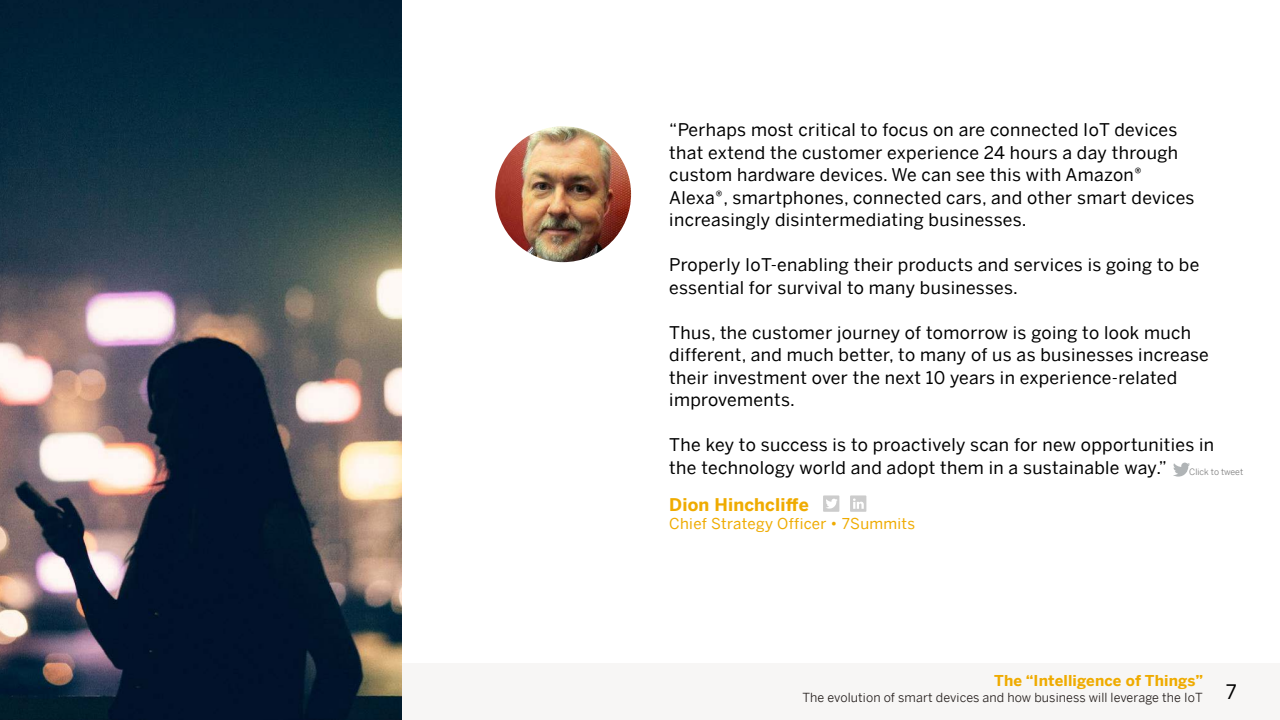
<style>
.page{position:relative;width:1280px;height:720px;background:#fff}
.page>*{position:absolute;margin:0;border:0;box-sizing:border-box;transform-origin:0 0}
.t1{font:17.5px/22.5px "Benton Sans";letter-spacing:.02em;color:#000}
.t2{font:700 17.5px "Benton Sans";letter-spacing:.01em;color:#efab00}
.t3{font:15px "Benton Sans";letter-spacing:.02em;color:#efab00}
.t4{font:700 15px "Benton Sans";letter-spacing:.01em;color:#efab00}
.t5{font:12.5px "Benton Sans";letter-spacing:.01em;color:#27211f}
.t6{font:8.75px "Benton Sans";color:#7f7f7f}
</style>
<div class="page">
<div style="left:401px;top:664px;width:879px;height:56px;background:#f7f6f5"></div>
<img style="left:495px;top:126px;width:136px;height:136px;border-radius:68px">
<svg style="left:823px;top:495px;width:16px;height:17px"></svg>
<svg style="left:850px;top:495px;width:16px;height:17px"></svg>
<img style="left:1173px;top:463px;width:17px;height:14px">
<img style="left:0;top:0;width:401px;height:720px">
<p class="t1" style="left:669px;top:120px;width:527px">“Perhaps most critical to focus on are connected IoT devices that extend the customer experience 24 hours a day through custom hardware devices. We can see this with Amazon® Alexa®, smartphones, connected cars, and other smart devices increasingly disintermediating businesses.</p>
<p class="t1" style="left:669px;top:255px;width:532px">Properly IoT-enabling their products and services is going to be essential for survival to many businesses.</p>
<p class="t1" style="left:669px;top:322px;width:541px">Thus, the customer journey of tomorrow is going to look much different, and much better, to many of us as businesses increase their investment over the next 10 years in experience-related improvements.</p>
<p class="t1" style="left:669px;top:435px;width:546px">The key to success is to proactively scan for new opportunities in the technology world and adopt them in a sustainable way.”</p>
<p class="t2" style="left:669px;top:490px;width:141px">Dion Hinchcliffe</p>
<p class="t3" style="left:669px;top:517px;width:247px">Chief Strategy Officer ï 7Summits</p>
<p class="t6" style="left:1189px;top:468px;width:55px">Click to tweet</p>
<p class="t4" style="left:994px;top:674px;width:211px">The “Intelligence of Things”</p>
<p class="t5" style="left:802px;top:693px;width:436px">The evolution of smart devices and how business will leverage the IoT <sup>7</sup></p>
</div>
